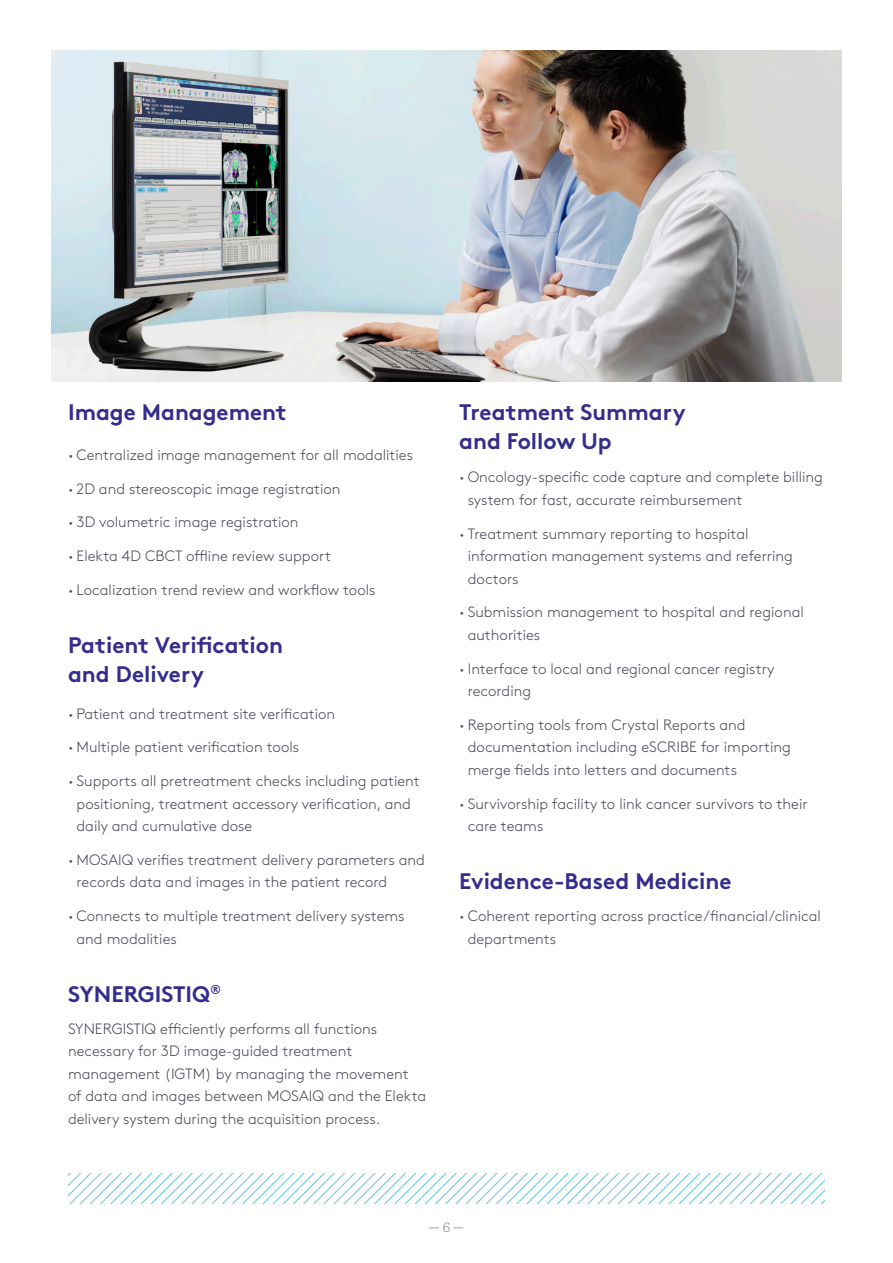
<style>
.page{position:relative;width:893px;height:1263px;background:#fff}
.page>*{position:absolute;margin:0;border:0;box-sizing:border-box;transform-origin:0 0}
.Brown_Pro_Bold___Bod{font:700 22.5px/28.5px "Brown Pro";color:#342d8d}
.Brown_Pro_Light___Bo{font:300 15px/22.5px "Brown Pro";color:#464b54}
.t1{font:300 15px "Archer";color:#64696b}
.s1{font-weight:700}
</style>
<div class="page">
<svg style="left:68px;top:1173px;width:757px;height:30px"></svg>
<img style="left:51px;top:51px;width:791px;height:330px">
<p class="Brown_Pro_Bold___Bod" style="left:68px;top:396px;width:220px">Image Management</p>
<p class="Brown_Pro_Light___Bo" style="left:68px;top:442px;width:347px"><span class="s1">·</span> Centralized image management for all modalities</p>
<p class="Brown_Pro_Light___Bo" style="left:68px;top:476px;width:274px"><span class="s1">·</span> 2D and stereoscopic image registration</p>
<p class="Brown_Pro_Light___Bo" style="left:68px;top:510px;width:232px"><span class="s1">·</span> 3D volumetric image registration</p>
<p class="Brown_Pro_Light___Bo" style="left:68px;top:543px;width:264px"><span class="s1">·</span> Elekta 4D CBCT offline review support</p>
<p class="Brown_Pro_Light___Bo" style="left:68px;top:577px;width:309px"><span class="s1">·</span> Localization trend review and workflow tools</p>
<p class="Brown_Pro_Bold___Bod" style="left:68px;top:629px;width:217px">Patient Verification and Delivery</p>
<p class="Brown_Pro_Light___Bo" style="left:68px;top:701px;width:269px"><span class="s1">·</span> Patient and treatment site verification</p>
<p class="Brown_Pro_Light___Bo" style="left:68px;top:735px;width:233px"><span class="s1">·</span> Multiple patient verification tools</p>
<p class="Brown_Pro_Light___Bo" style="left:77px;top:768px;width:345px;text-indent:-9px"><span class="s1">·</span> Supports all pretreatment checks including patient positioning, treatment accessory verification, and daily and cumulative dose</p>
<p class="Brown_Pro_Light___Bo" style="left:77px;top:847px;width:350px;text-indent:-9px"><span class="s1">·</span> MOSAIQ verifies treatment delivery parameters and records data and images in the patient record</p>
<p class="Brown_Pro_Light___Bo" style="left:77px;top:903px;width:330px;text-indent:-9px"><span class="s1">·</span> Connects to multiple treatment delivery systems and modalities</p>
<p class="Brown_Pro_Bold___Bod" style="left:68px;top:977px;width:155px">SYNERGISTIQ<sup>®</sup></p>
<p class="Brown_Pro_Light___Bo" style="left:68px;top:1016px;width:360px">SYNERGISTIQ efficiently performs all functions necessary for 3D image-guided treatment management (IGTM) by managing the movement<br>of data and images between MOSAIQ and the Elekta delivery system during the acquisition process.</p>
<p class="Brown_Pro_Bold___Bod" style="left:459px;top:396px;width:228px">Treatment Summary and Follow Up</p>
<p class="Brown_Pro_Light___Bo" style="left:468px;top:465px;width:357px;text-indent:-9px"><span class="s1">·</span> Oncology-specific code capture and complete billing system for fast, accurate reimbursement</p>
<p class="Brown_Pro_Light___Bo" style="left:468px;top:521px;width:327px;text-indent:-9px"><span class="s1">·</span> Treatment summary reporting to hospital information management systems and referring doctors</p>
<p class="Brown_Pro_Light___Bo" style="left:468px;top:600px;width:338px;text-indent:-9px"><span class="s1">·</span> Submission management to hospital and regional authorities</p>
<p class="Brown_Pro_Light___Bo" style="left:468px;top:656px;width:308px;text-indent:-9px"><span class="s1">·</span> Interface to local and regional cancer registry recording</p>
<p class="Brown_Pro_Light___Bo" style="left:468px;top:712px;width:325px;text-indent:-9px"><span class="s1">·</span> Reporting tools from Crystal Reports and documentation including eSCRIBE for importing merge fields into letters and documents</p>
<p class="Brown_Pro_Light___Bo" style="left:468px;top:791px;width:341px;text-indent:-9px"><span class="s1">·</span> Survivorship facility to link cancer survivors to their care teams</p>
<p class="Brown_Pro_Bold___Bod" style="left:459px;top:865px;width:274px">Evidence-Based Medicine</p>
<p class="Brown_Pro_Light___Bo" style="left:468px;top:903px;width:355px;text-indent:-9px"><span class="s1">·</span> Coherent reporting across practice/financial/clinical departments</p>
<p class="t1" style="left:429px;top:1218px;width:36px">— 6 —</p>
</div>
